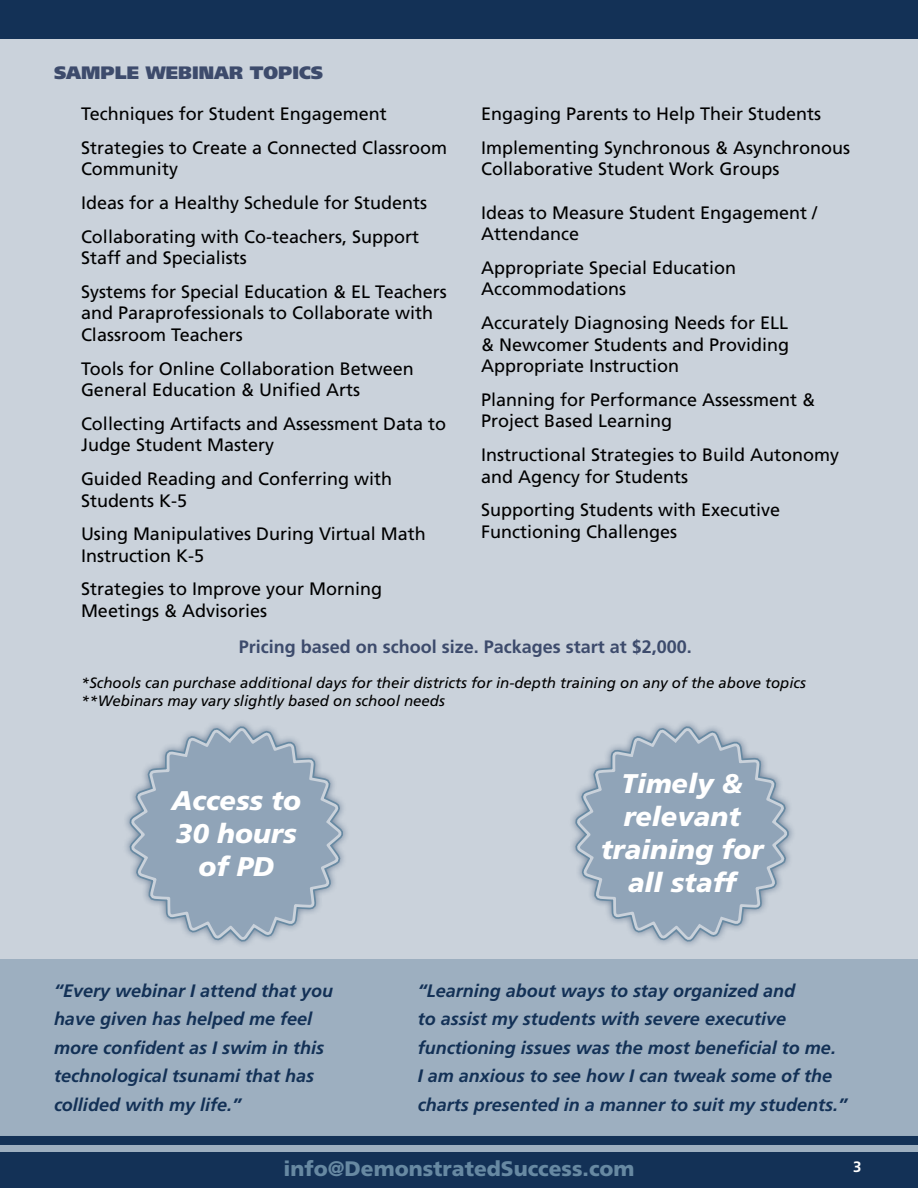
<style>
.page{position:relative;width:918px;height:1188px;background:#fff}
.page>*{position:absolute;margin:0;border:0;box-sizing:border-box;transform-origin:0 0}
.t1{font:italic 900 27px/33px "Frutiger";color:#fff;text-align:center}
.t2{font:900 21px "Frutiger";color:#6789a2}
.t3{font:18px/21.6px "Frutiger";color:#000}
.t4{font:italic 700 18px/28.5px "Frutiger";color:#133156}
.t5{font:700 18px "Frutiger";color:#3d4b6c}
.t6{font:900 18px "Frutiger";color:#3d4b6c}
.t7{font:italic 15px/18px "Frutiger";color:#000}
.t8{font:700 15px "Frutiger";color:#fff}
</style>
<div class="page">
<div style="left:0;top:953px;width:918px;height:220px;background:#9dafc0"></div>
<div style="left:0;top:39px;width:918px;height:920px;background:#cad2db"></div>
<div style="left:0;top:0;width:918px;height:39px;background:#133156"></div>
<div style="left:0;top:1136px;width:918px;height:9px;background:#133156"></div>
<div style="left:0;top:1152px;width:918px;height:36px;background:#133156"></div>
<svg style="left:126px;top:723px;width:221px;height:222px"></svg>
<svg style="left:134px;top:730px;width:205px;height:208px"></svg>
<svg style="left:572px;top:723px;width:221px;height:222px"></svg>
<svg style="left:579px;top:730px;width:206px;height:208px"></svg>
<p class="t6" style="left:54px;top:61px;width:271px">SAMPLE WEBINAR TOPICS</p>
<p class="t3" style="left:81px;top:97px;width:368px;line-height:33.6px">Techniques for Student Engagement<br>Strategies to Create a Connected Classroom</p>
<p class="t3" style="left:81px;top:152px;width:348px;line-height:33.6px">Community<br>Ideas for a Healthy Schedule for Students<br>Collaborating with Co-teachers, Support</p>
<p class="t3" style="left:81px;top:241px;width:367px;line-height:33.6px">Staff and Specialists<br>Systems for Special Education &amp; EL Teachers</p>
<p class="t3" style="left:81px;top:302px;width:354px">and Paraprofessionals to Collaborate with<br>Classroom Teachers</p>
<p class="t3" style="left:81px;top:358px;width:334px">Tools for Online Collaboration Between<br>General Education &amp; Unified Arts</p>
<p class="t3" style="left:81px;top:413px;width:367px">Collecting Artifacts and Assessment Data to<br>Judge Student Mastery</p>
<p class="t3" style="left:81px;top:468px;width:313px">Guided Reading and Conferring with<br>Students K-5</p>
<p class="t3" style="left:81px;top:523px;width:346px">Using Manipulatives During Virtual Math<br>Instruction K-5</p>
<p class="t3" style="left:81px;top:578px;width:303px">Strategies to Improve your Morning<br>Meetings &amp; Advisories</p>
<p class="t3" style="left:481px;top:97px;width:370px;line-height:33.6px">Engaging Parents to Help Their Students<br>Implementing Synchronous &amp; Asynchronous</p>
<p class="t3" style="left:481px;top:158px;width:300px">Collaborative Student Work Groups</p>
<p class="t3" style="left:481px;top:202px;width:338px">Ideas to Measure Student Engagement /<br>Attendance</p>
<p class="t3" style="left:481px;top:257px;width:257px">Appropriate Special Education<br>Accommodations</p>
<p class="t3" style="left:481px;top:312px;width:310px;text-align:justify">Accurately Diagnosing Needs for ELL &amp; Newcomer Students and Providing Appropriate Instruction</p>
<p class="t3" style="left:481px;top:389px;width:336px">Planning for Performance Assessment &amp;<br>Project Based Learning</p>
<p class="t3" style="left:481px;top:444px;width:360px">Instructional Strategies to Build Autonomy and Agency for Students</p>
<p class="t3" style="left:481px;top:499px;width:301px">Supporting Students with Executive<br>Functioning Challenges</p>
<p class="t5" style="left:239px;top:636px;width:455px">Pricing based on school size. Packages start at $2,000.</p>
<p class="t7" style="left:81px;top:674px;width:727px">*Schools can purchase additional days for their districts for in-depth training on any of the above topics **Webinars may vary slightly based on school needs</p>
<h1 class="t1" style="left:172px;top:784px;width:131px">Access to<br>30 hours of PD</h1>
<h1 class="t1" style="left:601px;top:767px;width:164px">Timely &amp; relevant training for all staff</h1>
<p class="t4" style="left:54px;top:976px;width:281px">“Every webinar I attend that you have given has helped me feel more confident as I swim in this technological tsunami that has collided with my life.”</p>
<p class="t4" style="left:418px;top:976px;width:431px">“Learning about ways to stay organized and<br>to assist my students with severe executive functioning issues was the most beneficial to me.<br>I am anxious to see how I can tweak some of the charts presented in a manner to suit my students.”</p>
<p class="t2" style="left:283px;top:1156px;width:353px">info@DemonstratedSuccess.com</p>
<p class="t8" style="left:853px;top:1158px;width:10px">3</p>
</div>
